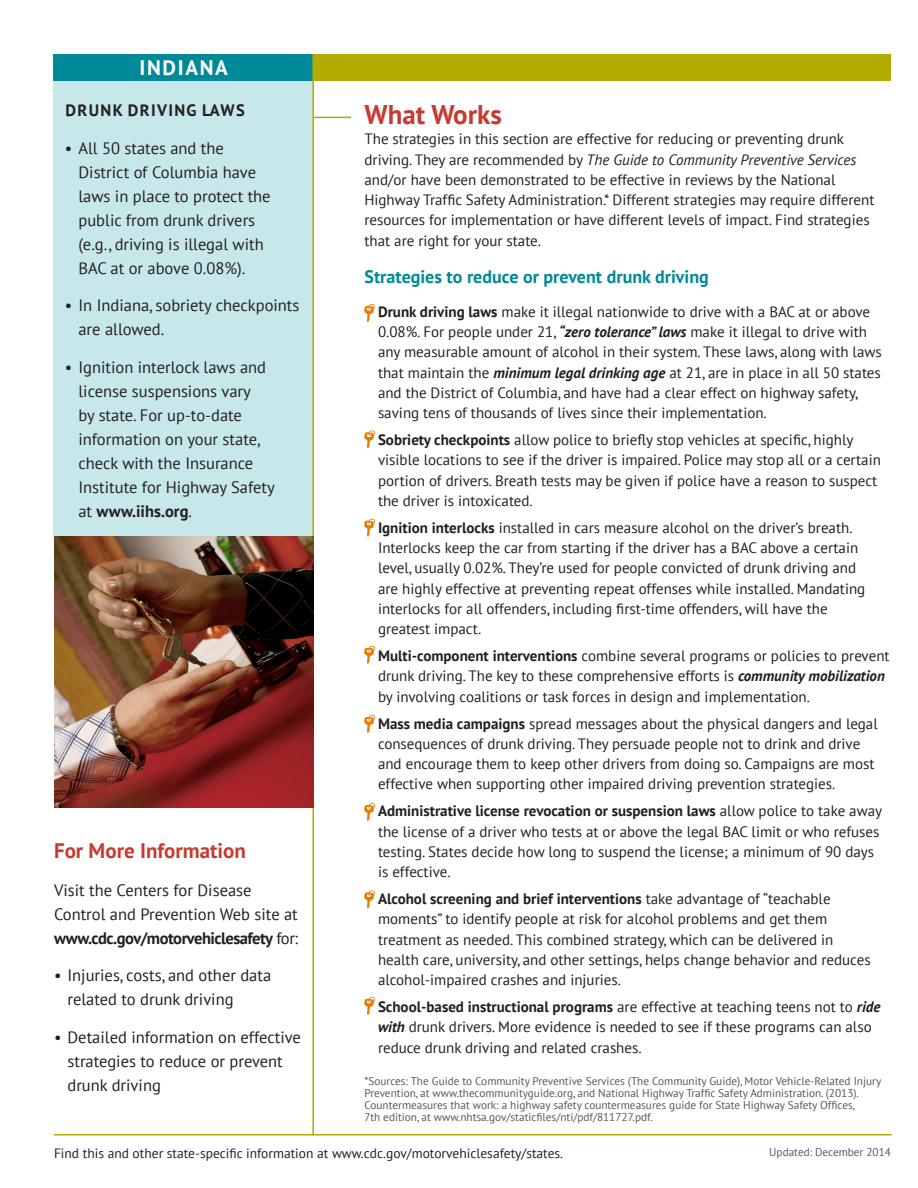
<style>
.page{position:relative;width:918px;height:1188px;background:#fff}
.page>*{position:absolute;margin:0;border:0;box-sizing:border-box;transform-origin:0 0}
.t1{font:700 27px "PT Sans";color:#c73a32}
.t2{font:700 21px "PT Sans";color:#c73a32}
.t3{font:700 21px "PT Sans";letter-spacing:.08em;color:#fff}
.t4{font:700 18px "PT Sans";color:#008996}
.t5{font:16.5px/24px "PT Sans";color:#231f20}
.t6{font:700 16.5px "PT Sans";letter-spacing:.08em;color:#231f20}
.t7{font:15px/20.2px "PT Sans";color:#231f20}
.t8{font:13.5px "PT Sans";color:#231f20}
.t9{font:11.25px/12px "PT Sans";color:#57585a}
.s1{font-weight:700}
.s2{font-style:italic}
.s3{font-weight:700;color:#fff}
.s4{font-weight:700;font-style:italic}
</style>
<div class="page">
<div style="left:53px;top:54px;width:260px;height:27px;background:#008996"></div>
<div style="left:53px;top:81px;width:260px;height:456px;background:#c7e8ea"></div>
<div style="left:314px;top:54px;width:577px;height:27px;background:#b3ab00"></div>
<hr style="left:313px;top:117px;width:38px;height:1px;background:#b3ab00">
<hr style="left:312px;top:54px;width:2px;height:1082px;background:#b3ab00">
<hr style="left:54px;top:1134px;width:838px;height:2px;background:#b3ab00">
<img style="left:54px;top:537px;width:260px;height:271px">
<svg style="left:364px;top:304px;width:11px;height:18px"></svg>
<svg style="left:364px;top:430px;width:11px;height:19px"></svg>
<svg style="left:364px;top:519px;width:11px;height:18px"></svg>
<svg style="left:364px;top:646px;width:11px;height:18px"></svg>
<svg style="left:364px;top:715px;width:11px;height:18px"></svg>
<svg style="left:364px;top:803px;width:11px;height:18px"></svg>
<svg style="left:364px;top:890px;width:11px;height:19px"></svg>
<svg style="left:364px;top:997px;width:11px;height:18px"></svg>
<h2 class="t3" style="left:139px;top:53px;width:90px">INDIANA</h2>
<p class="t6" style="left:66px;top:99px;width:181px">DRUNK DRIVING LAWS</p>
<p class="t5" style="left:78px;top:135px;width:194px;text-indent:-13px">• All 50 states and the<br>District of Columbia have laws in place to protect the public from drunk drivers (e.g., driving is illegal with<br>BAC at or above 0.08%).</p>
<p class="t5" style="left:78px;top:293px;width:223px;text-indent:-13px">• In Indiana, sobriety checkpoints are allowed.</p>
<p class="t5" style="left:78px;top:354px;width:198px;text-indent:-13px">• Ignition interlock laws and license suspensions vary<br>by state. For up-to-date information on your state, check with the Insurance<br>Institute for Highway Safety at <span class="s1">www.iihs.org</span>.</p>
<h2 class="t2" style="left:54px;top:837px;width:193px">For More Information</h2>
<p class="t5" style="left:54px;top:877px;width:246px">Visit the Centers for Disease<br>Control and Prevention Web site at <span class="s1">www.cdc.gov/motorvehiclesafety</span> for:</p>
<p class="t5" style="left:67px;top:963px;width:205px;text-indent:-13px">• Injuries, costs, and other data related to drunk driving</p>
<p class="t5" style="left:67px;top:1024px;width:235px;text-indent:-13px">• Detailed information on effective strategies to reduce or prevent drunk driving</p>
<h2 class="t1" style="left:364px;top:97px;width:139px">What Works</h2>
<p class="t7" style="left:364px;top:129px;width:511px">The strategies in this section are effective for reducing or preventing drunk driving. They are recommended by <span class="s2">The Guide to Community Preventive Services </span>and/or have been demonstrated to be effective in reviews by the National Highway Traffic Safety Administration.* Different strategies may require different resources for implementation or have different levels of impact. Find strategies that are right for your state.</p>
<h3 class="t4" style="left:364px;top:265px;width:346px">Strategies to reduce or prevent drunk driving</h3>
<p class="t7" style="left:378px;top:301px;width:505px;text-indent:-14px"><span class="s3">•</span> <span class="s1">Drunk driving laws</span> make it illegal nationwide to drive with a BAC at or above 0.08%. For people under 21, <span class="s4">“zero tolerance” laws</span> make it illegal to drive with any measurable amount of alcohol in their system. These laws, along with laws that maintain the <span class="s4">minimum legal drinking age</span> at 21, are in place in all 50 states and the District of Columbia, and have had a clear effect on highway safety, saving tens of thousands of lives since their implementation.</p>
<p class="t7" style="left:378px;top:429px;width:504px;text-indent:-14px"><span class="s3">•</span> <span class="s1">Sobriety checkpoints</span> allow police to briefly stop vehicles at specific, highly visible locations to see if the driver is impaired. Police may stop all or a certain portion of drivers. Breath tests may be given if police have a reason to suspect the driver is intoxicated.</p>
<p class="t7" style="left:378px;top:517px;width:489px;text-indent:-14px"><span class="s3">•</span> <span class="s1">Ignition interlocks</span> installed in cars measure alcohol on the driver’s breath.<br>Interlocks keep the car from starting if the driver has a BAC above a certain level, usually 0.02%. They’re used for people convicted of drunk driving and are highly effective at preventing repeat offenses while installed. Mandating interlocks for all offenders, including first-time offenders, will have the greatest impact.</p>
<p class="t7" style="left:378px;top:645px;width:513px;text-indent:-14px"><span class="s3">•</span> <span class="s1">Multi-component interventions</span> combine several programs or policies to prevent drunk driving. The key to these comprehensive efforts is <span class="s4">community mobilization </span>by involving coalitions or task forces in design and implementation.</p>
<p class="t7" style="left:378px;top:713px;width:501px;text-indent:-14px"><span class="s3">•</span> <span class="s1">Mass media campaigns</span> spread messages about the physical dangers and legal consequences of drunk driving. They persuade people not to drink and drive and encourage them to keep other drivers from doing so. Campaigns are most effective when supporting other impaired driving prevention strategies.</p>
<p class="t7" style="left:378px;top:801px;width:506px;text-indent:-14px"><span class="s3">•</span> <span class="s1">Administrative license revocation or suspension laws</span> allow police to take away the license of a driver who tests at or above the legal BAC limit or who refuses testing. States decide how long to suspend the license; a minimum of 90 days is effective.</p>
<p class="t7" style="left:378px;top:888px;width:494px;text-indent:-14px"><span class="s3">•</span> <span class="s1">Alcohol screening and brief interventions</span> take advantage of “teachable moments” to identify people at risk for alcohol problems and get them treatment as needed. This combined strategy, which can be delivered in health care, university, and other settings, helps change behavior and reduces alcohol-impaired crashes and injuries.</p>
<p class="t7" style="left:378px;top:996px;width:504px;text-indent:-14px"><span class="s3">•</span> <span class="s1">School-based instructional programs</span> are effective at teaching teens not to <span class="s4">ride with</span> drunk drivers. More evidence is needed to see if these programs can also reduce drunk driving and related crashes.</p>
<p class="t9" style="left:364px;top:1075px;width:518px">*Sources: The Guide to Community Preventive Services (The Community Guide), Motor Vehicle-Related Injury Prevention, at www.thecommunityguide.org, and National Highway Traffic Safety Administration. (2013).<br>Countermeasures that work: a highway safety countermeasures guide for State Highway Safety Offices,<br>7th edition, at www.nhtsa.gov/staticfiles/nti/pdf/811727.pdf.</p>
<p class="t8" style="left:54px;top:1144px;width:511px">Find this and other state-specific information at www.cdc.gov/motorvehiclesafety/states.</p>
<p class="t9" style="left:769px;top:1146px;width:123px">Updated: December 2014</p>
</div>
